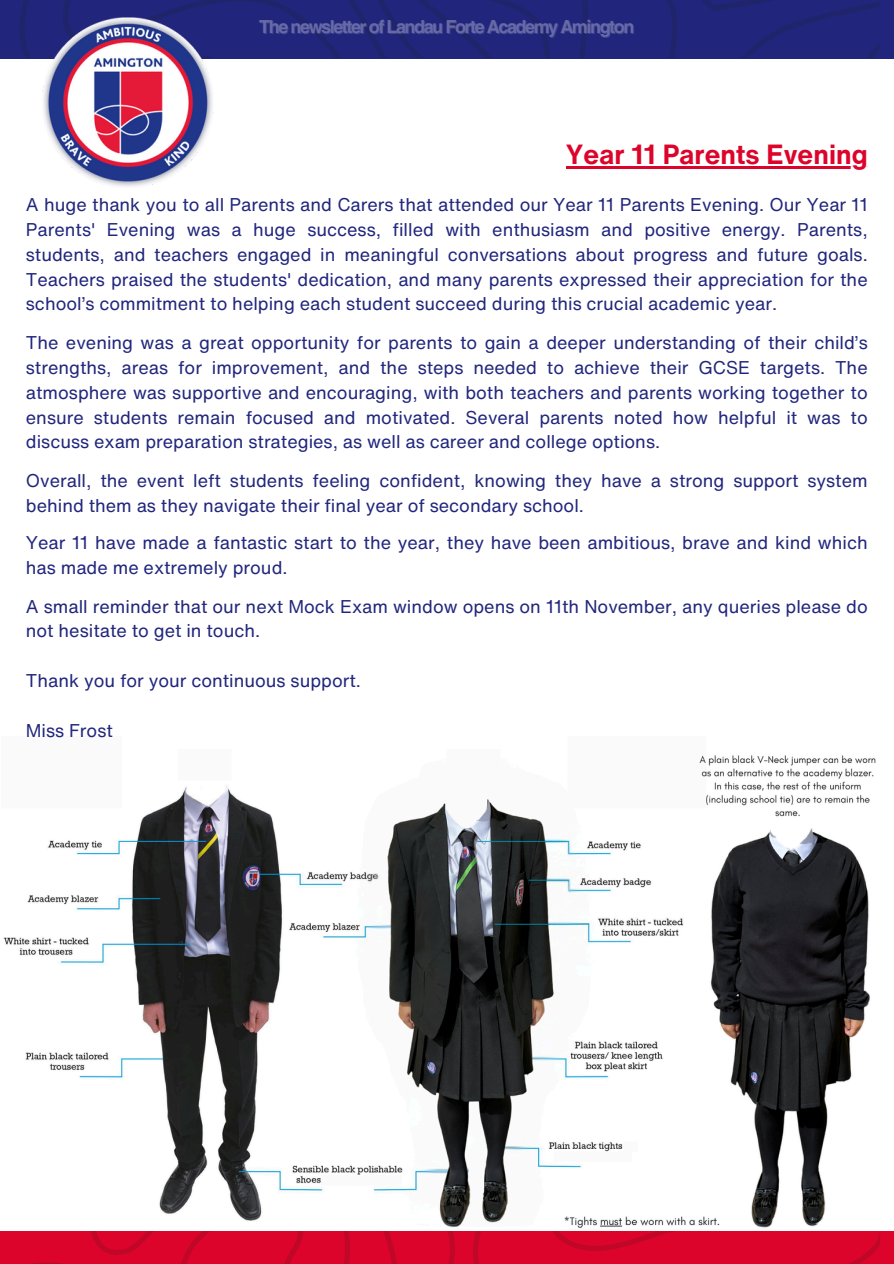
<style>
.page{position:relative;width:894px;height:1264px;background:#fff}
.page>*{position:absolute;margin:0;border:0;box-sizing:border-box;transform-origin:0 0}
.t1{font:700 27px "Helvetica Now Text";color:#dd042b}
.t2{font:18px/24.8px "Helvetica Now Text";color:#21267c}
.t3{font:700 18px "Helvetica LT Pro";letter-spacing:-.08em;color:#676aa6}
</style>
<div class="page">
<div style="left:0;top:1230px;width:893px;height:33px;background:#dd042b"></div>
<svg style="left:256px;top:0;width:623px;height:59px"></svg>
<svg style="left:14px;top:1230px;width:865px;height:33px"></svg>
<img style="left:3px;top:755px;width:873px;height:473px">
<hr style="left:565px;top:167px;width:302px;height:2px;background:#dd042b">
<img style="left:0;top:0;width:256px;height:187px">
<p class="t3" style="left:259px;top:20px;width:376px">The newsletter of Landau Forte Academy Amington</p>
<h2 class="t1" style="left:565px;top:134px;width:303px">Year 11 Parents Evening</h2>
<p class="t2" style="left:26px;top:192px;width:843px;text-align:justify">A huge thank you to all Parents and Carers that attended our Year 11 Parents Evening. Our Year 11<br>Parents' Evening was a huge success, filled with enthusiasm and positive energy. Parents, students, and teachers engaged in meaningful conversations about progress and future goals.<br>Teachers praised the students' dedication, and many parents expressed their appreciation for the school’s commitment to helping each student succeed during this crucial academic year.</p>
<p class="t2" style="left:26px;top:330px;width:843px;text-align:justify">The evening was a great opportunity for parents to gain a deeper understanding of their child’s strengths, areas for improvement, and the steps needed to achieve their GCSE targets. The atmosphere was supportive and encouraging, with both teachers and parents working together to ensure students remain focused and motivated. Several parents noted how helpful it was to discuss exam preparation strategies, as well as career and college options.</p>
<p class="t2" style="left:26px;top:468px;width:843px">Overall, the event left students feeling confident, knowing they have a strong support system behind them as they navigate their final year of secondary school.</p>
<p class="t2" style="left:26px;top:530px;width:843px">Year 11 have made a fantastic start to the year, they have been ambitious, brave and kind which has made me extremely proud.</p>
<p class="t2" style="left:26px;top:593px;width:843px">A small reminder that our next Mock Exam window opens on 11th November, any queries please do not hesitate to get in touch.</p>
<p class="t2" style="left:26px;top:668px;width:336px">Thank you for your continuous support.</p>
<p class="t2" style="left:26px;top:717px;width:88px">Miss Frost</p>
</div>
